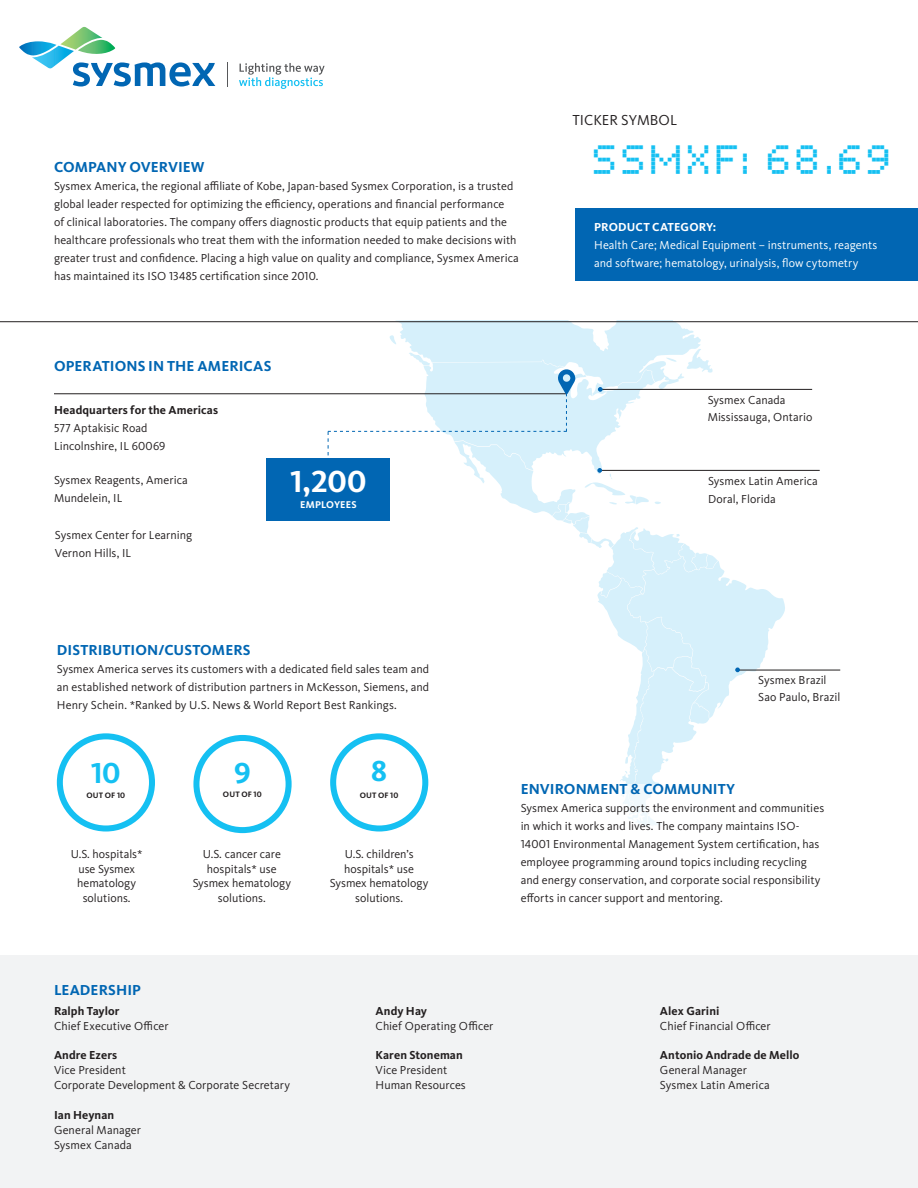
<style>
.page{position:relative;width:918px;height:1188px;background:#fff}
.page>*{position:absolute;margin:0;border:0;box-sizing:border-box;transform-origin:0 0}
.Body_Copy{font:33px "Unibody 8 Pro";letter-spacing:-.005em;color:#15c0f2}
.Body_Copy-2{font:700 31.65px "Kievit Pro";color:#fff}
.Body_Copy-3{font:700 30px "Kievit Pro";color:#15c0f2}
.Body_Copy-4{font:700 15px "Kievit Pro";letter-spacing:.005em;color:#0166b3}
.Body_Copy-5{font:15px "Kievit Pro";letter-spacing:.005em;color:#231f20}
.Body_Copy-6{font:12px/18px "Kievit Pro";letter-spacing:.005em;color:#231f20}
.Body_Copy-7{font:12px/18px "Kievit Pro";letter-spacing:.005em;color:#fff}
.Body_Copy-8{font:700 12px "Kievit Pro";letter-spacing:.005em;color:#231f20}
.Body_Copy-9{font:700 10.2px "Kievit Pro";letter-spacing:.02em;color:#fff}
.Body_Copy-10{font:700 8.1px "Kievit Pro";letter-spacing:.02em;color:#231f20}
.s1{font-weight:700}
</style>
<div class="page">
<div style="left:267px;top:458px;width:123px;height:62px;background:#0166b3"></div>
<div style="left:0;top:956px;width:918px;height:232px;background:#f2f3f4"></div>
<div style="left:575px;top:208px;width:343px;height:72px;background:#0166b3"></div>
<div style="left:57px;top:733px;width:98px;height:99px;border:6px solid #15c0f2;border-radius:50%"></div>
<div style="left:193px;top:735px;width:99px;height:98px;border:6px solid #15c0f2;border-radius:50%"></div>
<svg style="left:19px;top:27px;width:196px;height:60px"></svg>
<svg style="left:227px;top:62px;width:1px;height:25px"></svg>
<svg style="left:239px;top:63px;width:86px;height:26px"></svg>
<hr style="left:0;top:321px;width:918px;height:1px;background:#231f20">
<hr style="left:54px;top:393px;width:513px;height:1px;background:#231f20">
<hr style="left:739px;top:670px;width:101px;height:1px;background:#231f20">
<hr style="left:602px;top:389px;width:210px;height:1px;background:#231f20">
<hr style="left:601px;top:470px;width:219px;height:1px;background:#231f20">
<svg style="left:328px;top:320px;width:458px;height:509px"></svg>
<p class="Body_Copy-4" style="left:54px;top:158px;width:152px">COMPANY OVERVIEW</p>
<p class="Body_Copy-6" style="left:54px;top:177px;width:466px">Sysmex America, the regional affiliate of Kobe, Japan-based Sysmex Corporation, is a trusted global leader respected for optimizing the efficiency, operations and financial performance<br>of clinical laboratories. The company offers diagnostic products that equip patients and the healthcare professionals who treat them with the information needed to make decisions with greater trust and confidence. Placing a high value on quality and compliance, Sysmex America has maintained its ISO 13485 certification since 2010.</p>
<p class="Body_Copy-4" style="left:54px;top:357px;width:219px">OPERATIONS IN THE AMERICAS</p>
<p class="Body_Copy-8" style="left:54px;top:403px;width:165px">Headquarters for the Americas</p>
<p class="Body_Copy-6" style="left:54px;top:419px;width:95px">577 Aptakisic Road</p>
<p class="Body_Copy-6" style="left:54px;top:437px;width:113px">Lincolnshire, IL 60069</p>
<p class="Body_Copy-6" style="left:54px;top:471px;width:135px">Sysmex Reagents, America<br>Mundelein, IL</p>
<p class="Body_Copy-6" style="left:55px;top:526px;width:139px">Sysmex Center for Learning<br>Vernon Hills, IL</p>
<p class="Body_Copy-2" style="left:291px;top:462px;width:77px">1,200</p>
<p class="Body_Copy-9" style="left:300px;top:499px;width:58px">EMPLOYEES</p>
<p class="Body_Copy-4" style="left:57px;top:641px;width:195px">DISTRIBUTION/CUSTOMERS</p>
<p class="Body_Copy-6" style="left:57px;top:660px;width:374px;text-align:justify">Sysmex America serves its customers with a dedicated field sales team and an established network of distribution partners in McKesson, Siemens, and Henry Schein. *Ranked by U.S. News &amp; World Report Best Rankings.</p>
<p class="Body_Copy-5" style="left:572px;top:111px;width:106px">TICKER SYMBOL</p>
<p class="Body_Copy" style="left:590px;top:133px;width:304px">SSMXF: 68.69</p>
<p class="Body_Copy-7" style="left:594px;top:218px;width:285px"><span class="s1">PRODUCT CATEGORY:<br></span>Health Care; Medical Equipment – instruments, reagents and software; hematology, urinalysis, flow cytometry</p>
<p class="Body_Copy-6" style="left:708px;top:392px;width:106px;line-height:16.5px">Sysmex Canada<br>Mississauga, Ontario</p>
<p class="Body_Copy-6" style="left:708px;top:472px;width:111px">Sysmex Latin America</p>
<p class="Body_Copy-6" style="left:708px;top:490px;width:69px">Doral, Florida</p>
<p class="Body_Copy-6" style="left:758px;top:672px;width:83px;line-height:16.5px">Sysmex Brazil<br>Sao Paulo, Brazil</p>
<p class="Body_Copy-3" style="left:91px;top:755px;width:31px">10</p>
<p class="Body_Copy-3" style="left:234px;top:755px;width:18px">9</p>
<p class="Body_Copy-3" style="left:371px;top:753px;width:17px">8</p>
<p class="Body_Copy-10" style="left:86px;top:790px;width:40px">OUT OF 10</p>
<p class="Body_Copy-10" style="left:223px;top:789px;width:40px">OUT OF 10</p>
<p class="Body_Copy-10" style="left:360px;top:790px;width:40px">OUT OF 10</p>
<p class="Body_Copy-6" style="left:71px;top:847px;width:73px;line-height:14.4px;text-align:center">U.S. hospitals* use Sysmex hematology solutions.</p>
<p class="Body_Copy-6" style="left:193px;top:847px;width:100px;line-height:14.4px;text-align:center">U.S. cancer care hospitals* use<br>Sysmex hematology solutions.</p>
<p class="Body_Copy-6" style="left:330px;top:847px;width:100px;line-height:14.4px;text-align:center">U.S. children’s hospitals* use<br>Sysmex hematology solutions.</p>
<p class="Body_Copy-4" style="left:521px;top:780px;width:216px">ENVIRONMENT &amp; COMMUNITY</p>
<p class="Body_Copy-6" style="left:521px;top:799px;width:305px">Sysmex America supports the environment and communities in which it works and lives. The company maintains ISO-14001 Environmental Management System certification, has employee programming around topics including recycling and energy conservation, and corporate social responsibility efforts in cancer support and mentoring.</p>
<p class="Body_Copy-4" style="left:54px;top:981px;width:89px">LEADERSHIP</p>
<p class="Body_Copy-8" style="left:54px;top:1004px;width:67px">Ralph Taylor</p>
<p class="Body_Copy-6" style="left:54px;top:1017px;width:116px">Chief Executive Officer</p>
<p class="Body_Copy-6" style="left:54px;top:1048px;width:73px;line-height:15px"><span class="s1">Andre Ezers<br></span>Vice President</p>
<p class="Body_Copy-6" style="left:54px;top:1076px;width:238px">Corporate Development &amp; Corporate Secretary</p>
<p class="Body_Copy-6" style="left:54px;top:1107px;width:88px;line-height:15px"><span class="s1">Ian Heynan<br></span>General Manager</p>
<p class="Body_Copy-6" style="left:54px;top:1136px;width:79px">Sysmex Canada</p>
<p class="Body_Copy-8" style="left:376px;top:1004px;width:53px">Andy Hay</p>
<p class="Body_Copy-6" style="left:376px;top:1017px;width:119px">Chief Operating Officer</p>
<p class="Body_Copy-8" style="left:376px;top:1048px;width:89px">Karen Stoneman</p>
<p class="Body_Copy-6" style="left:376px;top:1061px;width:73px">Vice President</p>
<p class="Body_Copy-6" style="left:376px;top:1076px;width:92px">Human Resources</p>
<p class="Body_Copy-8" style="left:660px;top:1004px;width:61px">Alex Garini</p>
<p class="Body_Copy-6" style="left:660px;top:1017px;width:112px">Chief Financial Officer</p>
<p class="Body_Copy-8" style="left:660px;top:1048px;width:141px">Antonio Andrade de Mello</p>
<p class="Body_Copy-6" style="left:660px;top:1061px;width:88px">General Manager</p>
<p class="Body_Copy-6" style="left:660px;top:1076px;width:111px">Sysmex Latin America</p>
</div>
